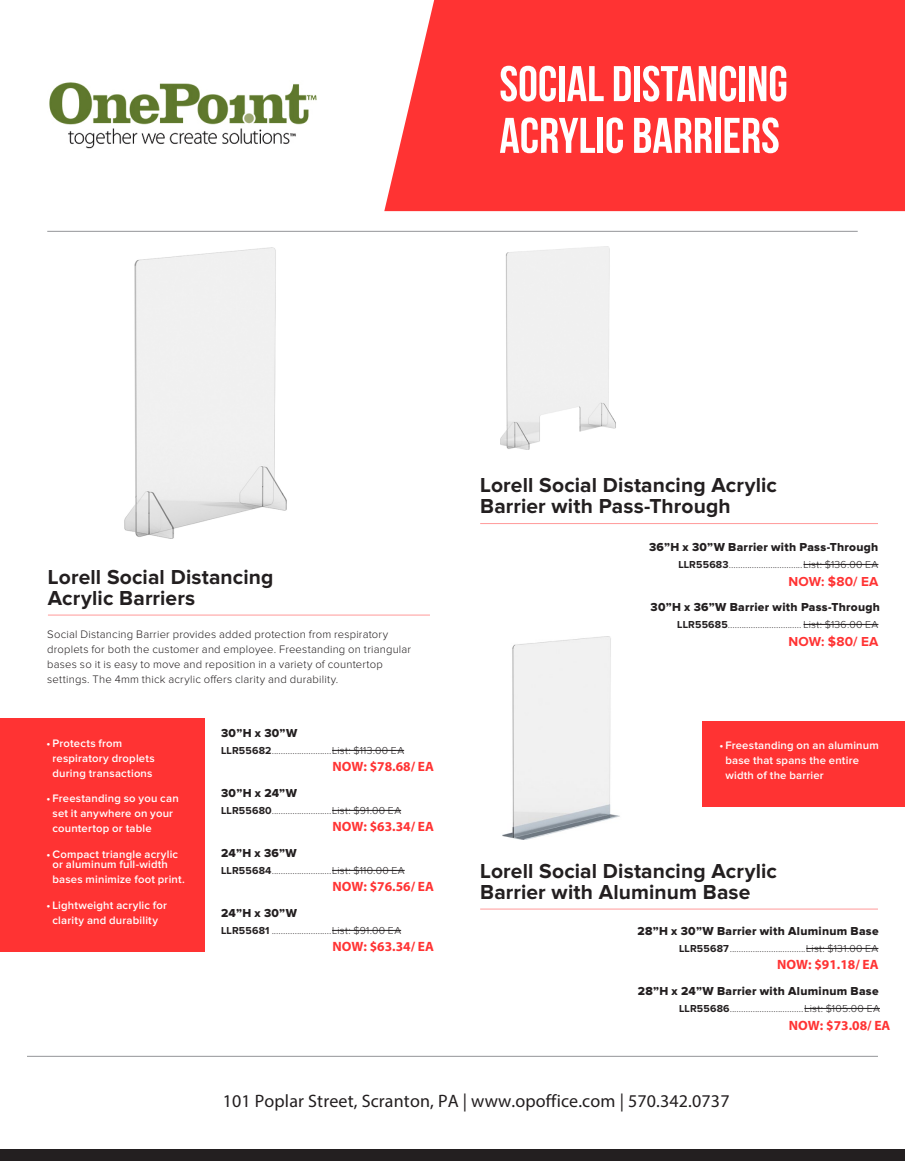
<style>
.page{position:relative;width:905px;height:1161px;background:#fff}
.page>*{position:absolute;margin:0;border:0;box-sizing:border-box;transform-origin:0 0}
.t1{font:700 49.95px/51.8px "Bebas Neue";color:#fff}
.t2{font:700 21px/21px "Proxima Nova";letter-spacing:.005em;color:#231f20}
.t3{font:18px "Myriad Pro";letter-spacing:.01em;color:#221e1f}
.t4{font:700 13.5px "Myriad Pro";color:#f33}
.t5{font:700 13.5px "Proxima Nova";letter-spacing:.015em;color:#f33}
.t6{font:12px "Proxima Nova Extrabld";letter-spacing:.025em;color:#231f20}
.t7{font:600 11.25px/15px "Proxima Nova";letter-spacing:.015em;color:#fff}
.t8{font:300 11.25px/15px "Proxima Nova";letter-spacing:.02em;color:#231f20}
.t9{font:300 10.5px "Proxima Nova";letter-spacing:.03em;color:#231f20}
.s1{font-weight:700}
</style>
<div class="page">
<div style="left:0;top:718px;width:204px;height:234px;background:#f33"></div>
<div style="left:384px;top:0;width:520px;height:211px;background:#f33"></div>
<hr style="left:48px;top:615px;width:382px;height:1px;background:#f99">
<div style="left:0;top:1149px;width:904px;height:12px;background:#231f20"></div>
<hr style="left:27px;top:1056px;width:851px;height:1px;background:#939598">
<hr style="left:47px;top:231px;width:810px;height:1px;background:#939598">
<img style="left:124px;top:248px;width:163px;height:290px">
<hr style="left:480px;top:523px;width:397px;height:1px;background:#f99">
<hr style="left:803px;top:564px;width:75px;height:1px;background:#231f20">
<img style="left:500px;top:246px;width:116px;height:204px">
<hr style="left:332px;top:810px;width:69px;height:1px;background:#231f20">
<hr style="left:332px;top:870px;width:72px;height:1px;background:#231f20">
<hr style="left:332px;top:750px;width:72px;height:1px;background:#231f20">
<hr style="left:332px;top:930px;width:69px;height:1px;background:#231f20">
<hr style="left:803px;top:624px;width:75px;height:1px;background:#231f20">
<hr style="left:480px;top:909px;width:397px;height:1px;background:#f99">
<hr style="left:806px;top:948px;width:72px;height:1px;background:#231f20">
<hr style="left:804px;top:1008px;width:75px;height:1px;background:#231f20">
<img style="left:502px;top:636px;width:118px;height:204px">
<div style="left:702px;top:721px;width:202px;height:85px;background:#f33"></div>
<img style="left:49px;top:82px;width:268px;height:67px">
<p class="t1" style="left:499px;top:57px;width:290px">SOCIAL DISTANCING<br>ACRYLIC BARRIERS</p>
<p class="t2" style="left:480px;top:476px;width:298px">Lorell Social Distancing Acrylic<br>Barrier with Pass-Through</p>
<p class="t2" style="left:48px;top:567px;width:227px">Lorell Social Distancing<br>Acrylic Barriers</p>
<p class="t8" style="left:47px;top:627px;width:365px">Social Distancing Barrier provides added protection from respiratory droplets for both the customer and employee. Freestanding on triangular bases so it is easy to move and reposition in a variety of countertop settings. The 4mm thick acrylic offers clarity and durability.</p>
<p class="t7" style="left:52px;top:736px;width:104px;text-indent:-6px">• Protects from respiratory droplets during transactions</p>
<p class="t7" style="left:52px;top:791px;width:128px;text-indent:-6px">• Freestanding so you can set it anywhere on your countertop or table</p>
<p class="t7" style="left:46px;top:849px;width:133px;line-height:10.5px;text-align:center">• Compact triangle acrylic or aluminum full-width</p>
<p class="t7" style="left:52px;top:872px;width:134px">bases minimize foot print.</p>
<p class="t7" style="left:46px;top:898px;width:122px;text-align:center">• Lightweight acrylic for clarity and durability</p>
<p class="t6" style="left:221px;top:728px;width:78px">30”H x 30”W</p>
<p class="t9" style="left:221px;top:746px;width:184px"><span class="s1">LLR55682</span>..........................List: $113.00 EA</p>
<p class="t4" style="left:332px;top:758px;width:103px">NOW: $78.68/ EA</p>
<p class="t6" style="left:221px;top:788px;width:77px">30”H x 24”W</p>
<p class="t9" style="left:221px;top:806px;width:181px"><span class="s1">LLR55680</span>..........................List: $91.00 EA</p>
<p class="t4" style="left:332px;top:818px;width:103px">NOW: $63.34/ EA</p>
<p class="t6" style="left:221px;top:848px;width:77px">24”H x 36”W</p>
<p class="t9" style="left:221px;top:866px;width:185px"><span class="s1">LLR55684</span>..........................List: $110.00 EA</p>
<p class="t4" style="left:332px;top:878px;width:103px">NOW: $76.56/ EA</p>
<p class="t6" style="left:221px;top:908px;width:77px">24”H x 30”W</p>
<p class="t9" style="left:221px;top:926px;width:181px"><span class="s1">LLR55681</span> ..........................List: $91.00 EA</p>
<p class="t4" style="left:332px;top:938px;width:103px">NOW: $63.34/ EA</p>
<p class="t6" style="left:649px;top:542px;width:231px">36”H x 30”W Barrier with Pass-Through</p>
<p class="t9" style="left:678px;top:560px;width:201px"><span class="s1">LLR55683</span>................................List: $136.00 EA</p>
<p class="t5" style="left:788px;top:575px;width:91px">NOW: $80/ EA</p>
<p class="t6" style="left:650px;top:602px;width:231px">30”H x 36”W Barrier with Pass-Through</p>
<p class="t9" style="left:677px;top:620px;width:203px"><span class="s1">LLR55685</span>................................ List: $136.00 EA</p>
<p class="t5" style="left:788px;top:635px;width:91px">NOW: $80/ EA</p>
<p class="t7" style="left:725px;top:739px;width:155px;text-indent:-6px">• Freestanding on an aluminum base that spans the entire width of the barrier</p>
<p class="t2" style="left:480px;top:861px;width:298px">Lorell Social Distancing Acrylic<br>Barrier with Aluminum Base</p>
<p class="t6" style="left:637px;top:926px;width:243px">28”H x 30”W Barrier with Aluminum Base</p>
<p class="t9" style="left:679px;top:944px;width:201px"><span class="s1">LLR55687</span>.................................List: $131.00 EA</p>
<p class="t4" style="left:777px;top:956px;width:103px">NOW: $91.18/ EA</p>
<p class="t6" style="left:637px;top:986px;width:242px">28”H x 24”W Barrier with Aluminum Base</p>
<p class="t9" style="left:679px;top:1004px;width:202px"><span class="s1">LLR55686</span>................................List: $105.00 EA</p>
<p class="t4" style="left:789px;top:1016px;width:103px">NOW: $73.08/ EA</p>
<h3 class="t3" style="left:223px;top:1090px;width:508px">101 Poplar Street, Scranton, PA | www.opoffice.com | 570.342.0737</h3>
</div>
